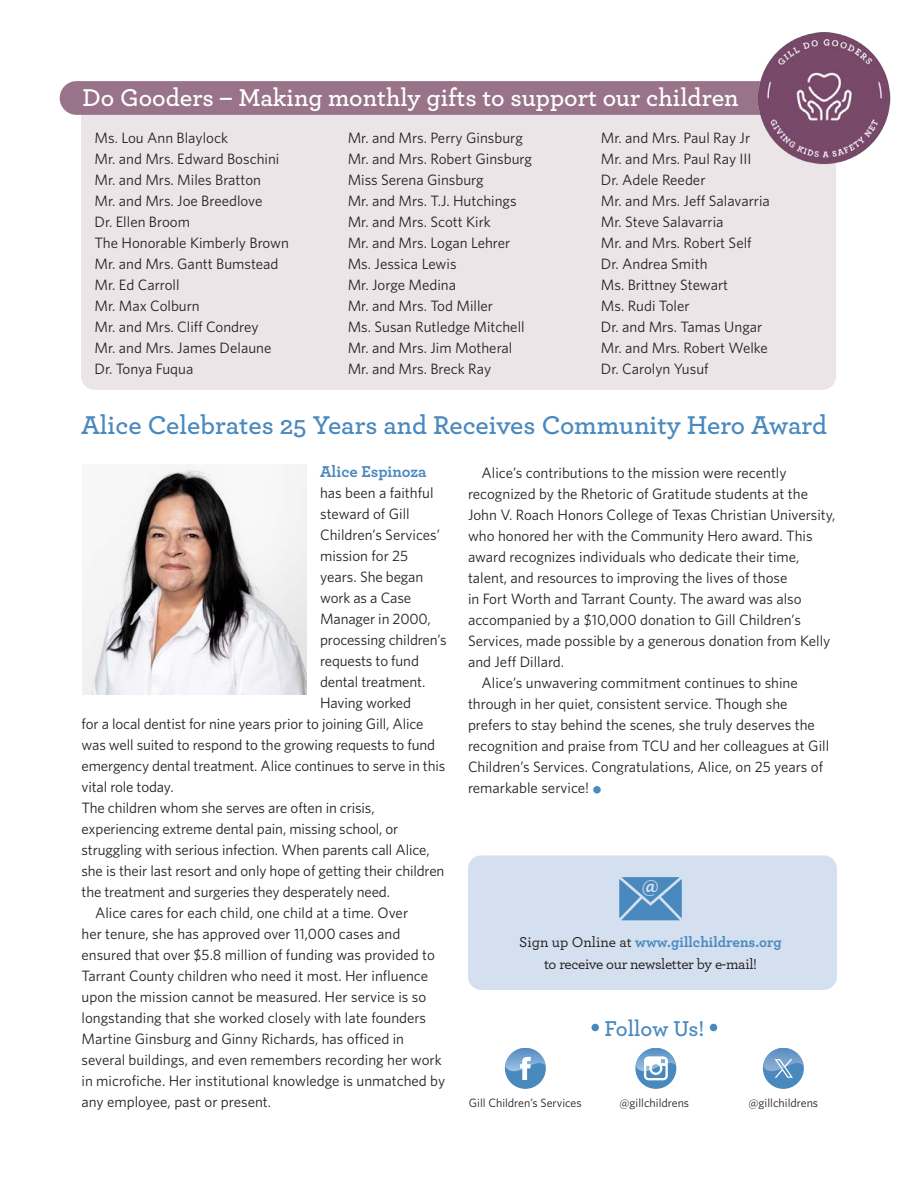
<style>
.page{position:relative;width:918px;height:1188px;background:#fff}
.page>*{position:absolute;margin:0;border:0;box-sizing:border-box;transform-origin:0 0}
.t1{font:600 27px "Archer";color:#4a89be}
.Head{font:600 25.5px "Archer";color:#fff}
.t2{font:600 22.5px "Archer";color:#4a89be}
.t3{font:600 20.4px "Whitney";color:#d4e0ef}
.t4{font:700 16.5px "Archer";letter-spacing:-.005em;color:#4a89be}
.Body{font:15px/21px "Whitney";color:#231f20}
.t5{font:700 15px "Archer";color:#4a89be}
.t6{font:500 15px "Archer";letter-spacing:-.025em;color:#231f20}
.t7{font:12px "Whitney";color:#231f20}
.s1{font-weight:500;color:#231f20}
</style>
<div class="page">
<div style="left:468px;top:855px;width:369px;height:135px;background:#d4e0ef;border-radius:14px"></div>
<svg style="left:619px;top:877px;width:63px;height:43px;background:#5e95c5"></svg>
<div style="left:81px;top:101px;width:755px;height:289px;background:#ebe5e8;border-radius:14px"></div>
<div style="left:60px;top:81px;width:800px;height:34px;background:#987389;border-radius:17px"></div>
<img style="left:755px;top:32px;width:136px;height:132px">
<div style="left:593px;top:786px;width:8px;height:8px;background:#4a89be;border-radius:50%"></div>
<div style="left:763px;top:1048px;width:41px;height:41px;background:#4a89be;border-radius:50%"></div>
<img style="left:763px;top:1048px;width:40px;height:23px">
<svg style="left:775px;top:1059px;width:18px;height:19px"></svg>
<div style="left:505px;top:1048px;width:41px;height:41px;background:#4a89be;border-radius:50%"></div>
<svg style="left:505px;top:1048px;width:41px;height:32px"></svg>
<div style="left:635px;top:1048px;width:41px;height:41px;background:#4a89be;border-radius:50%"></div>
<svg style="left:636px;top:1048px;width:40px;height:32px"></svg>
<img style="left:644px;top:1056px;width:24px;height:15px">
<div style="left:591px;top:1024px;width:8px;height:7px;background:#4a89be;border-radius:50%"></div>
<div style="left:710px;top:1024px;width:7px;height:7px;background:#4a89be;border-radius:50%"></div>
<img style="left:82px;top:464px;width:225px;height:231px">
<p class="Head" style="left:82px;top:78px;width:658px">Do Gooders – Making monthly gifts to support our children</p>
<p class="Body" style="left:94px;top:127px;width:135px">Ms. Lou Ann Blaylock</p>
<p class="Body" style="left:94px;top:148px;width:186px">Mr. and Mrs. Edward Boschini</p>
<p class="Body" style="left:94px;top:169px;width:168px">Mr. and Mrs. Miles Bratton</p>
<p class="Body" style="left:94px;top:190px;width:169px">Mr. and Mrs. Joe Breedlove</p>
<p class="Body" style="left:94px;top:211px;width:97px">Dr. Ellen Broom</p>
<p class="Body" style="left:94px;top:232px;width:196px">The Honorable Kimberly Brown</p>
<p class="Body" style="left:94px;top:253px;width:186px">Mr. and Mrs. Gantt Bumstead</p>
<p class="Body" style="left:94px;top:274px;width:87px">Mr. Ed Carroll</p>
<p class="Body" style="left:94px;top:295px;width:107px">Mr. Max Colburn</p>
<p class="Body" style="left:94px;top:316px;width:166px">Mr. and Mrs. Cliff Condrey</p>
<p class="Body" style="left:94px;top:337px;width:178px">Mr. and Mrs. James Delaune</p>
<p class="Body" style="left:94px;top:358px;width:100px">Dr. Tonya Fuqua</p>
<p class="Body" style="left:348px;top:127px;width:177px">Mr. and Mrs. Perry Ginsburg</p>
<p class="Body" style="left:348px;top:148px;width:186px">Mr. and Mrs. Robert Ginsburg</p>
<p class="Body" style="left:348px;top:169px;width:138px">Miss Serena Ginsburg</p>
<p class="Body" style="left:348px;top:190px;width:171px">Mr. and Mrs. T.J. Hutchings</p>
<p class="Body" style="left:348px;top:211px;width:145px">Mr. and Mrs. Scott Kirk</p>
<p class="Body" style="left:348px;top:232px;width:164px">Mr. and Mrs. Logan Lehrer</p>
<p class="Body" style="left:348px;top:253px;width:110px">Ms. Jessica Lewis</p>
<p class="Body" style="left:348px;top:274px;width:110px">Mr. Jorge Medina</p>
<p class="Body" style="left:348px;top:295px;width:147px">Mr. and Mrs. Tod Miller</p>
<p class="Body" style="left:348px;top:316px;width:179px">Ms. Susan Rutledge Mitchell</p>
<p class="Body" style="left:348px;top:337px;width:166px">Mr. and Mrs. Jim Motheral</p>
<p class="Body" style="left:348px;top:358px;width:145px">Mr. and Mrs. Breck Ray</p>
<p class="Body" style="left:601px;top:127px;width:151px">Mr. and Mrs. Paul Ray Jr</p>
<p class="Body" style="left:601px;top:148px;width:152px">Mr. and Mrs. Paul Ray III</p>
<p class="Body" style="left:601px;top:169px;width:106px">Dr. Adele Reeder</p>
<p class="Body" style="left:601px;top:190px;width:170px">Mr. and Mrs. Jeff Salavarria</p>
<p class="Body" style="left:601px;top:211px;width:124px">Mr. Steve Salavarria</p>
<p class="Body" style="left:601px;top:232px;width:152px">Mr. and Mrs. Robert Self</p>
<p class="Body" style="left:601px;top:253px;width:108px">Dr. Andrea Smith</p>
<p class="Body" style="left:601px;top:274px;width:129px">Ms. Brittney Stewart</p>
<p class="Body" style="left:601px;top:295px;width:90px">Ms. Rudi Toler</p>
<p class="Body" style="left:601px;top:316px;width:163px">Dr. and Mrs. Tamas Ungar</p>
<p class="Body" style="left:601px;top:337px;width:169px">Mr. and Mrs. Robert Welke</p>
<p class="Body" style="left:601px;top:358px;width:109px">Dr. Carolyn Yusuf</p>
<p class="t1" style="left:81px;top:405px;width:748px">Alice Celebrates 25 Years and Receives Community Hero Award</p>
<p class="t4" style="left:320px;top:459px;width:108px">Alice Espinoza</p>
<p class="Body" style="left:320px;top:482px;width:115px">has been a faithful</p>
<p class="Body" style="left:320px;top:503px;width:91px">steward of Gill</p>
<p class="Body" style="left:320px;top:524px;width:122px">Children’s Services’</p>
<p class="Body" style="left:320px;top:545px;width:90px">mission for 25</p>
<p class="Body" style="left:320px;top:566px;width:105px">years. She began</p>
<p class="Body" style="left:320px;top:587px;width:93px">work as a Case</p>
<p class="Body" style="left:320px;top:608px;width:112px">Manager in 2000,</p>
<p class="Body" style="left:320px;top:629px;width:128px">processing children’s</p>
<p class="Body" style="left:320px;top:650px;width:100px">requests to fund</p>
<p class="Body" style="left:320px;top:671px;width:107px">dental treatment.</p>
<p class="Body" style="left:320px;top:692px;width:92px">Having worked</p>
<p class="Body" style="left:82px;top:713px;width:343px">for a local dentist for nine years prior to joining Gill, Alice</p>
<p class="Body" style="left:82px;top:734px;width:355px">was well suited to respond to the growing requests to fund</p>
<p class="Body" style="left:82px;top:755px;width:365px">emergency dental treatment. Alice continues to serve in this</p>
<p class="Body" style="left:82px;top:776px;width:94px">vital role today.</p>
<p class="Body" style="left:82px;top:797px;width:364px">The children whom she serves are often in crisis, experiencing extreme dental pain, missing school, or struggling with serious infection. When parents call Alice, she is their last resort and only hope of getting their children the treatment and surgeries they desperately need.</p>
<p class="Body" style="left:82px;top:902px;width:365px;text-indent:14px">Alice cares for each child, one child at a time. Over<br>her tenure, she has approved over 11,000 cases and ensured that over $5.8 million of funding was provided to Tarrant County children who need it most. Her influence upon the mission cannot be measured. Her service is so longstanding that she worked closely with late founders Martine Ginsburg and Ginny Richards, has officed in several buildings, and even remembers recording her work in microfiche. Her institutional knowledge is unmatched by any employee, past or present.</p>
<p class="Body" style="left:468px;top:461px;width:369px;text-indent:14px">Alice’s contributions to the mission were recently recognized by the Rhetoric of Gratitude students at the John V. Roach Honors College of Texas Christian University, who honored her with the Community Hero award. This award recognizes individuals who dedicate their time, talent, and resources to improving the lives of those<br>in Fort Worth and Tarrant County. The award was also accompanied by a $10,000 donation to Gill Children’s Services, made possible by a generous donation from Kelly and Jeff Dillard.</p>
<p class="Body" style="left:468px;top:671px;width:363px;text-indent:14px">Alice’s unwavering commitment continues to shine through in her quiet, consistent service. Though she prefers to stay behind the scenes, she truly deserves the recognition and praise from TCU and her colleagues at Gill Children’s Services. Congratulations, Alice, on 25 years of remarkable service!</p>
<p class="t3" style="left:642px;top:873px;width:19px">@</p>
<p class="t5" style="left:519px;top:930px;width:264px"><span class="s1">Sign up Online at</span> www.gillchildrens.org</p>
<p class="t6" style="left:544px;top:953px;width:215px">to receive our newsletter by e-mail!</p>
<p class="t2" style="left:605px;top:1011px;width:101px">Follow Us!</p>
<p class="t7" style="left:469px;top:1095px;width:114px">Gill Children’s Services</p>
<p class="t7" style="left:620px;top:1095px;width:71px">@gillchildrens</p>
<p class="t7" style="left:749px;top:1095px;width:71px">@gillchildrens</p>
</div>
